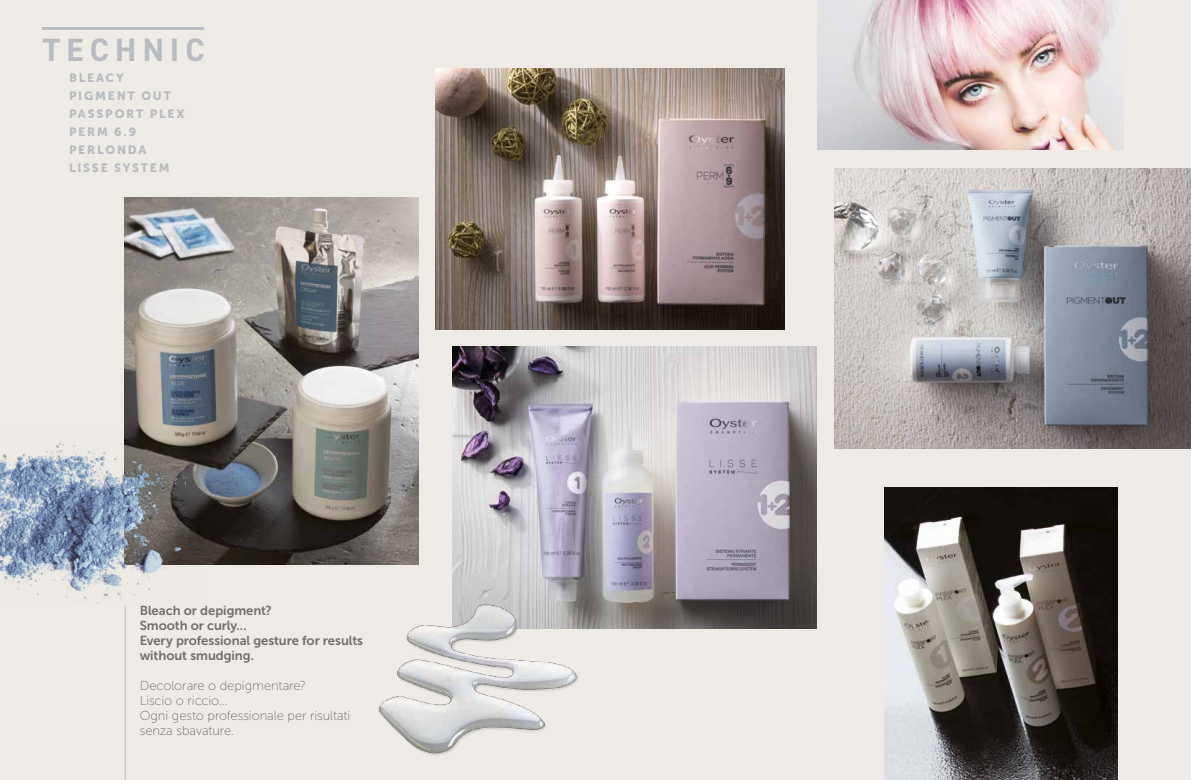
<style>
.page{position:relative;width:1191px;height:780px;background:#ece9e4}
.page>*{position:absolute;margin:0;border:0;box-sizing:border-box;transform-origin:0 0}
.t1{font:700 32.4px "DIN2014";letter-spacing:.19em;color:#b8bcc0}
.t2{font:13px/15px "Museo Sans 100";letter-spacing:-.005em;color:#706f6f}
.t3{font:13px/15px "Museo Sans 700";letter-spacing:-.005em;color:#706f6f}
.t4{font:12px/18px "Museo Sans 900";letter-spacing:.145em;color:#b8bcc0}
</style>
<div class="page">
<img style="left:835px;top:168px;width:356px;height:280px">
<img style="left:452px;top:347px;width:364px;height:282px">
<img style="left:125px;top:197px;width:294px;height:367px">
<img style="left:884px;top:488px;width:233px;height:292px">
<img style="left:435px;top:68px;width:349px;height:261px">
<img style="left:378px;top:592px;width:205px;height:163px">
<hr style="left:125px;top:605px;width:1px;height:175px;background:#b8bcc0">
<img style="left:817px;top:0;width:306px;height:149px">
<img style="left:0;top:428px;width:200px;height:171px">
<hr style="left:43px;top:27px;width:161px;height:3px;background:#b8bcc0">
<h1 class="t1" style="left:43px;top:28px;width:163px">TECHNIC</h1>
<p class="t4" style="left:69px;top:69px;width:117px">BLEACY<br>PIGMENT OUT<br>PASSPORT PLEX<br>PERM 6.9<br>PERLONDA<br>LISSE SYSTEM</p>
<p class="t3" style="left:140px;top:603px;width:225px">Bleach or depigment?<br>Smooth or curly...<br>Every professional gesture for results without smudging.</p>
<p class="t2" style="left:140px;top:678px;width:212px">Decolorare o depigmentare?<br>Liscio o riccio…<br>Ogni gesto professionale per risultati senza sbavature.</p>
</div>
